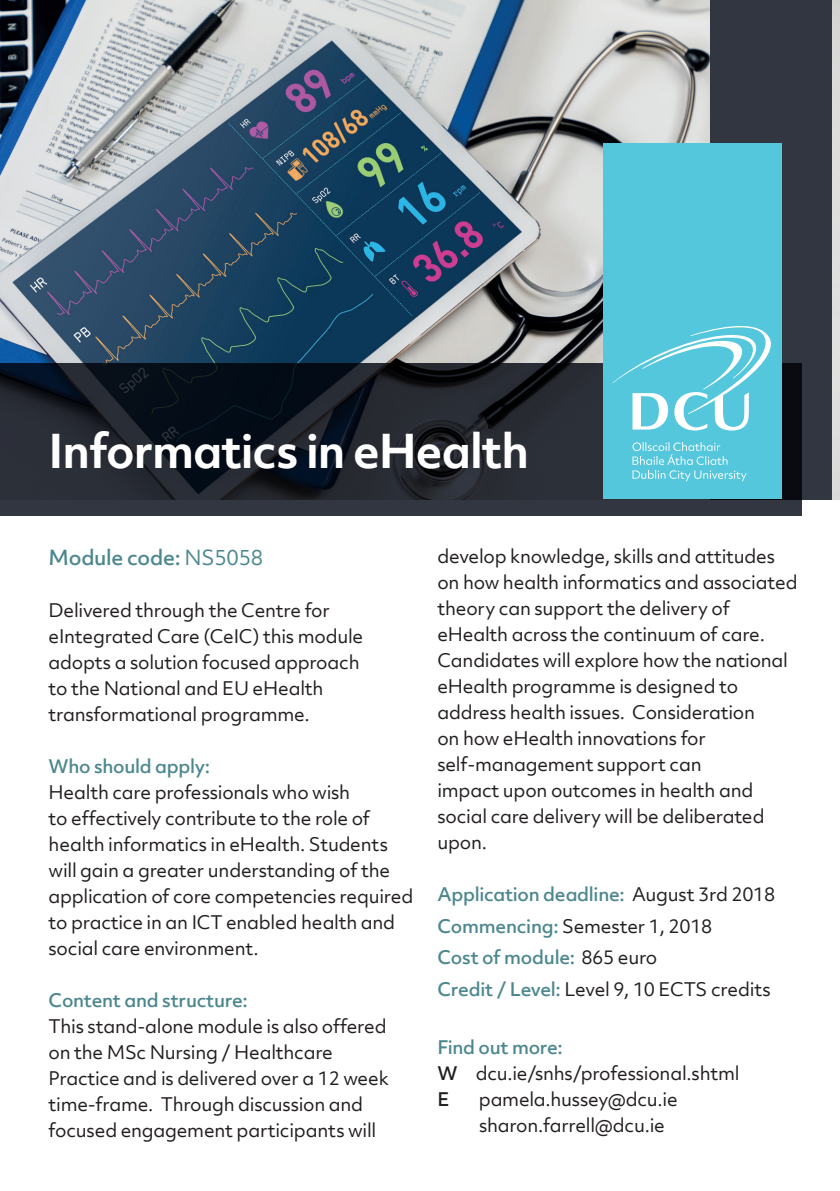
<style>
.page{position:relative;width:840px;height:1191px;background:#fff}
.page>*{position:absolute;margin:0;border:0;box-sizing:border-box;transform-origin:0 0}
.t1{font:700 44.6px "Objektiv Mk 2";letter-spacing:-.025em;color:#fff}
.t2{font:500 20px "Objektiv Mk 2";letter-spacing:-.015em;color:#4c878e}
.t3{font:18px/26px "Objektiv Mk 2";letter-spacing:-.015em;color:#231f20}
.t4{font:500 18px/31.6px "Objektiv Mk 2";letter-spacing:-.015em;color:#4c878e}
.s1{font-weight:400}
.s2{font-weight:400;color:#231f20}
.s3{font-weight:500;color:#4c878e}
.s4{font-weight:500}
</style>
<div class="page">
<img style="left:0;top:0;width:839px;height:499px">
<div style="left:709px;top:0;width:122px;height:499px;background:#323640"></div>
<svg style="left:0;top:364px;width:801px;height:152px;background:#1d222b"></svg>
<div style="left:603px;top:143px;width:178px;height:356px;background:#55c7dd"></div>
<svg style="left:632px;top:442px;width:114px;height:39px"></svg>
<svg style="left:612px;top:326px;width:158px;height:104px"></svg>
<h1 class="t1" style="left:49px;top:419px;width:481px">Informatics in eHealth</h1>
<p class="t2" style="left:49px;top:543px;width:216px">Module code: <span class="s1">NS5058</span></p>
<p class="t3" style="left:49px;top:597px;width:316px">Delivered through the Centre for eIntegrated Care (CeIC) this module adopts a solution focused approach to the National and EU eHealth transformational programme.</p>
<p class="t4" style="left:49px;top:750px;width:163px">Who should apply:</p>
<p class="t3" style="left:49px;top:778px;width:366px">Health care professionals who wish<br>to effectively contribute to the role of health informatics in eHealth. Students will gain a greater understanding of the application of core competencies required to practice in an ICT enabled health and social care environment.</p>
<p class="t4" style="left:49px;top:983px;width:201px">Content and structure:</p>
<p class="t3" style="left:49px;top:1012px;width:341px">This stand-alone module is also offered on the MSc Nursing / Healthcare Practice and is delivered over a 12 week time-frame. Through discussion and focused engagement participants will</p>
<p class="t3" style="left:437px;top:543px;width:361px">develop knowledge, skills and attitudes on how health informatics and associated theory can support the delivery of eHealth across the continuum of care.<br>Candidates will explore how the national eHealth programme is designed to address health issues. Consideration<br>on how eHealth innovations for self-management support can<br>impact upon outcomes in health and social care delivery will be deliberated upon.</p>
<p class="t4" style="left:437px;top:878px;width:339px">Application deadline: <span class="s2">August 3rd 2018<br></span>Commencing: <span class="s2">Semester 1, 2018<br></span>Cost of module: <span class="s2">865 euro<br></span>Credit / Level: <span class="s2">Level 9, 10 ECTS credits</span></p>
<p class="t3" style="left:437px;top:1033px;width:303px"><span class="s3">Find out more:<br></span><span class="s4">W</span> dcu.ie/snhs/professional.shtml<br><span class="s4">E</span></p>
<p class="t3" style="left:478px;top:1085px;width:200px">pamela.hussey@dcu.ie sharon.farrell@dcu.ie</p>
</div>
